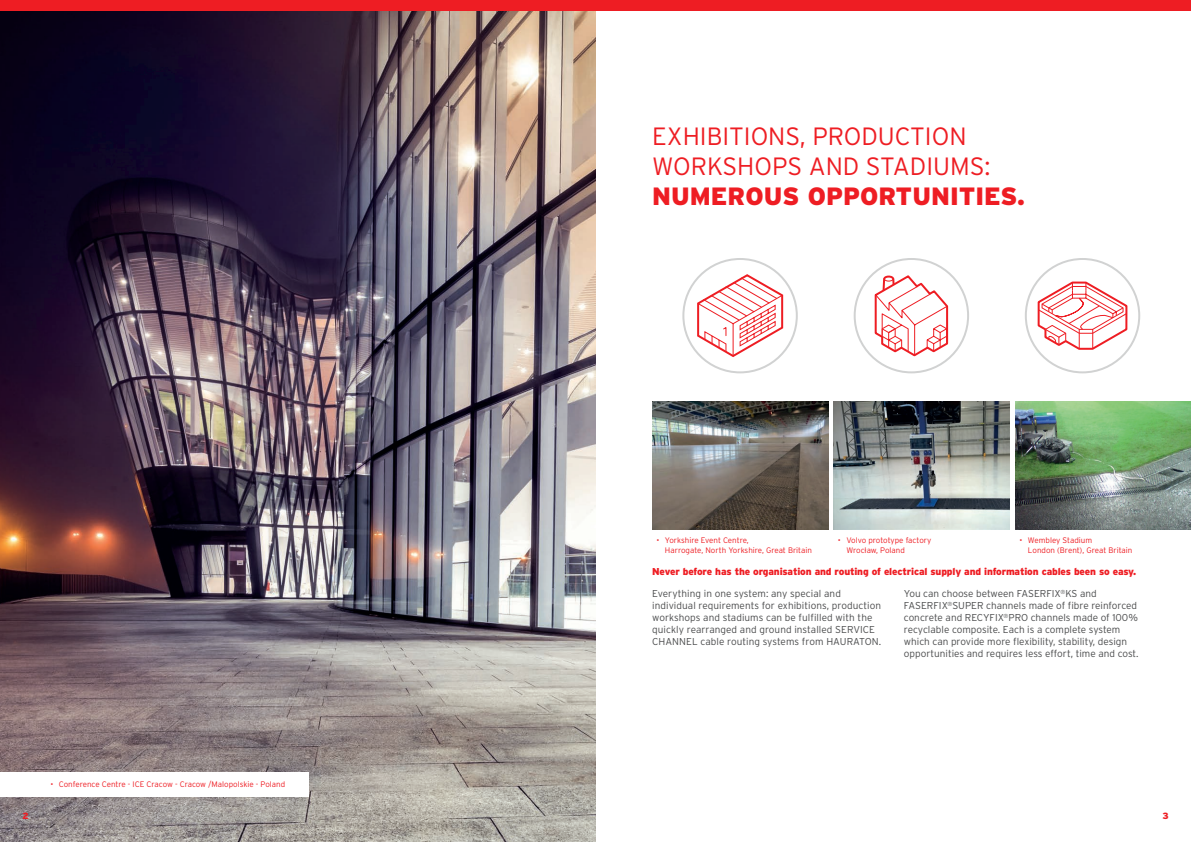
<style>
.page{position:relative;width:1191px;height:842px;background:#fff}
.page>*{position:absolute;margin:0;border:0;box-sizing:border-box;transform-origin:0 0}
.t1{font:300 25px/30px "Interstate";color:#ee1d23}
.t2{font:900 25px "Interstate";color:#ee1d23}
.t3{font:300 10px/12px "Interstate";color:#4b4c4d}
.t4{font:900 10px "Interstate";letter-spacing:-.015em;color:#ee1d23}
.t5{font:900 9px "Interstate";color:#ee1d23}
.t6{font:300 8px/9.6px "Interstate";color:#ee1d23}
</style>
<div class="page">
<img style="left:0;top:11px;width:595px;height:831px">
<img style="left:652px;top:401px;width:176px;height:129px">
<img style="left:833px;top:401px;width:176px;height:129px">
<img style="left:1015px;top:401px;width:176px;height:129px">
<div style="left:0;top:0;width:1191px;height:11px;background:#ee1d23"></div>
<div style="left:0;top:772px;width:308px;height:25px;background:#fff"></div>
<svg style="left:696px;top:273px;width:88px;height:85px"></svg>
<div style="left:682px;top:258px;width:116px;height:115px;border:2px solid #d1d2d2;border-radius:50%"></div>
<svg style="left:1036px;top:281px;width:92px;height:70px"></svg>
<div style="left:1024px;top:258px;width:116px;height:115px;border:2px solid #d1d2d2;border-radius:50%"></div>
<div style="left:853px;top:258px;width:116px;height:115px;border:2px solid #d1d2d2;border-radius:50%"></div>
<svg style="left:873px;top:274px;width:76px;height:84px"></svg>
<h1 class="t1" style="left:652px;top:121px;width:340px">EXHIBITIONS, PRODUCTION<br>WORKSHOPS AND STADIUMS:</h1>
<h1 class="t2" style="left:652px;top:182px;width:374px">NUMEROUS OPPORTUNITIES.</h1>
<p class="t6" style="left:665px;top:536px;width:148px;text-indent:-9px">• Yorkshire Event Centre,<br>Harrogate, North Yorkshire, Great Britain</p>
<p class="t6" style="left:846px;top:536px;width:86px;text-indent:-9px">• Volvo prototype factory<br>Wrocław, Poland</p>
<p class="t6" style="left:1028px;top:536px;width:106px;text-indent:-9px">• Wembley Stadium<br>London (Brent), Great Britain</p>
<p class="t4" style="left:652px;top:566px;width:485px">Never before has the organisation and routing of electrical supply and information cables been so easy.</p>
<p class="t6" style="left:50px;top:780px;width:236px">• Conference Centre - ICE Cracow - Cracow /Malopolskie - Poland</p>
<p class="t3" style="left:652px;top:588px;width:231px">Everything in one system: any special and individual requirements for exhibitions, production workshops and stadiums can be fulfilled with the quickly rearranged and ground installed SERVICE CHANNEL cable routing systems from HAURATON.</p>
<p class="t3" style="left:904px;top:588px;width:236px">You can choose between FASERFIX<sup>®</sup>KS and FASERFIX<sup>®</sup>SUPER channels made of fibre reinforced concrete and RECYFIX<sup>®</sup>PRO channels made of 100% recyclable composite. Each is a complete system which can provide more flexibility, stability, design opportunities and requires less effort, time and cost.</p>
<p class="t5" style="left:22px;top:811px;width:8px">2</p>
<p class="t5" style="left:1162px;top:811px;width:8px">3</p>
</div>
